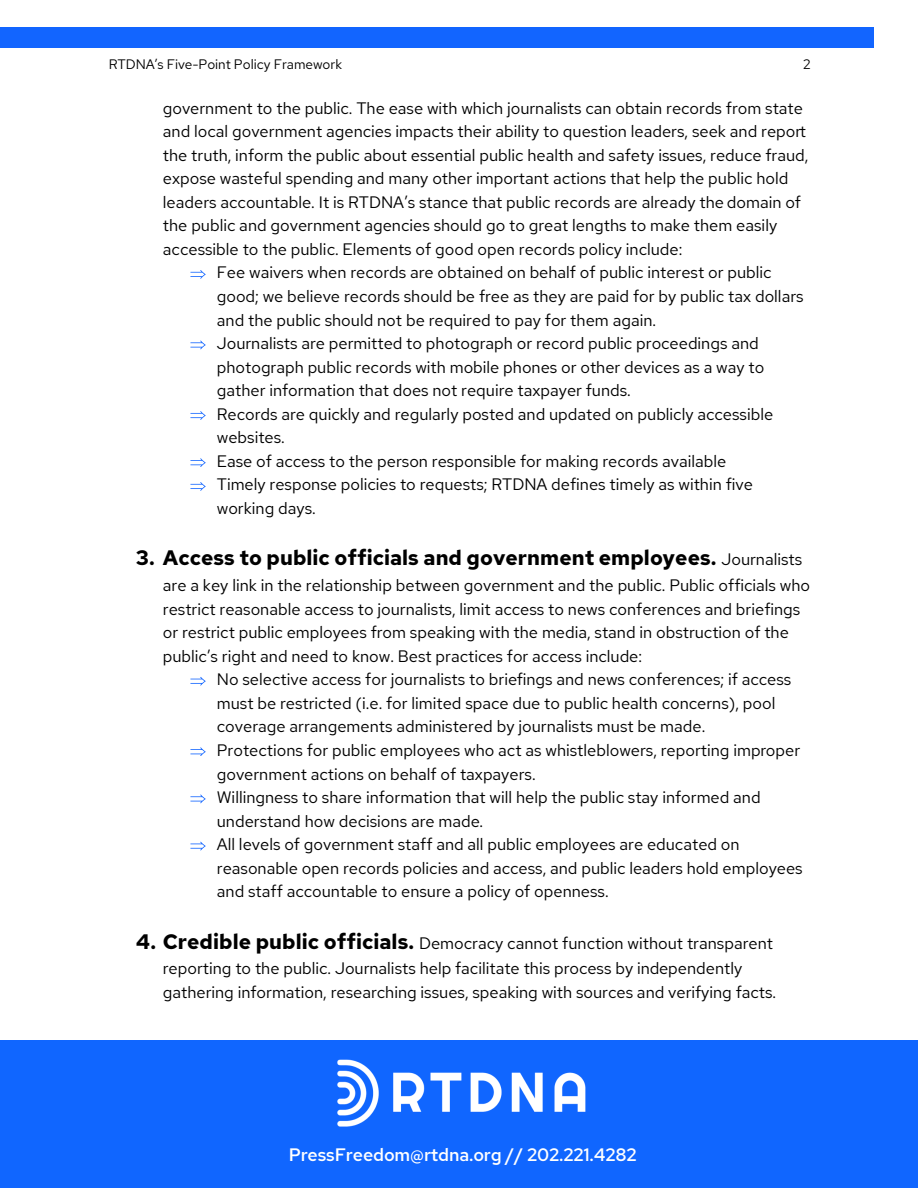
<style>
.page{position:relative;width:918px;height:1188px;background:#fff}
.page>*{position:absolute;margin:0;border:0;box-sizing:border-box;transform-origin:0 0}
.t1{font:700 20.85px "Red Hat Text";letter-spacing:.005em;color:#000}
.t2{font:500 18px "Red Hat Text";letter-spacing:-.01em;color:#fff}
.t3{font:16.5px/23.5px "Red Hat Text";color:#000}
.t4{font:13.65px "Red Hat Text";color:#000}
.s1{font-weight:400;font-size:16.5px}
.s2{font-weight:700;font-size:20.85px}
</style>
<div class="page">
<div style="left:0;top:1040px;width:918px;height:148px;background:#1066ff"></div>
<img style="left:337px;top:1059px;width:249px;height:68px">
<div style="left:0;top:27px;width:873px;height:21px;background:#1265ff"></div>
<svg style="left:190px;top:270px;width:16px;height:9px"></svg>
<svg style="left:190px;top:341px;width:16px;height:8px"></svg>
<svg style="left:190px;top:411px;width:16px;height:9px"></svg>
<svg style="left:190px;top:458px;width:16px;height:9px"></svg>
<svg style="left:190px;top:482px;width:16px;height:9px"></svg>
<svg style="left:190px;top:677px;width:16px;height:8px"></svg>
<svg style="left:190px;top:748px;width:16px;height:8px"></svg>
<svg style="left:190px;top:795px;width:16px;height:8px"></svg>
<svg style="left:190px;top:842px;width:16px;height:8px"></svg>
<p class="t4" style="left:109px;top:55px;width:235px">RTDNA’s Five-Point Policy Framework</p>
<p class="t4" style="left:803px;top:55px;width:9px">2</p>
<p class="t3" style="left:163px;top:96px;width:642px">government to the public. The ease with which journalists can obtain records from state</p>
<p class="t3" style="left:163px;top:119px;width:645px">and local government agencies impacts their ability to question leaders, seek and report</p>
<p class="t3" style="left:163px;top:143px;width:647px">the truth, inform the public about essential public health and safety issues, reduce fraud,</p>
<p class="t3" style="left:163px;top:166px;width:627px">expose wasteful spending and many other important actions that help the public hold</p>
<p class="t3" style="left:163px;top:190px;width:640px">leaders accountable. It is RTDNA’s stance that public records are already the domain of</p>
<p class="t3" style="left:163px;top:213px;width:616px">the public and government agencies should go to great lengths to make them easily</p>
<p class="t3" style="left:163px;top:237px;width:521px">accessible to the public. Elements of good open records policy include:</p>
<p class="t3" style="left:217px;top:261px;width:556px">Fee waivers when records are obtained on behalf of public interest or public</p>
<p class="t3" style="left:217px;top:284px;width:588px">good; we believe records should be free as they are paid for by public tax dollars</p>
<p class="t3" style="left:217px;top:308px;width:441px">and the public should not be required to pay for them again.</p>
<p class="t3" style="left:217px;top:331px;width:543px">Journalists are permitted to photograph or record public proceedings and</p>
<p class="t3" style="left:217px;top:355px;width:549px">photograph public records with mobile phones or other devices as a way to</p>
<p class="t3" style="left:217px;top:378px;width:416px">gather information that does not require taxpayer funds.</p>
<p class="t3" style="left:217px;top:402px;width:558px">Records are quickly and regularly posted and updated on publicly accessible</p>
<p class="t3" style="left:217px;top:425px;width:70px">websites.</p>
<p class="t3" style="left:217px;top:449px;width:511px">Ease of access to the person responsible for making records available</p>
<p class="t3" style="left:217px;top:473px;width:538px">Timely response policies to requests; RTDNA defines timely as within five</p>
<p class="t3" style="left:217px;top:496px;width:100px">working days.</p>
<p class="t1" style="left:136px;top:544px;width:668px">3. Access to public officials and government employees. <span class="s1">Journalists</span></p>
<p class="t3" style="left:163px;top:573px;width:649px">are a key link in the relationship between government and the public. Public officials who restrict reasonable access to journalists, limit access to news conferences and briefings or restrict public employees from speaking with the media, stand in obstruction of the public’s right and need to know. Best practices for access include:</p>
<p class="t3" style="left:217px;top:667px;width:587px">No selective access for journalists to briefings and news conferences; if access must be restricted (i.e. for limited space due to public health concerns), pool coverage arrangements administered by journalists must be made.<br>Protections for public employees who act as whistleblowers, reporting improper government actions on behalf of taxpayers.<br>Willingness to share information that will help the public stay informed and understand how decisions are made.<br>All levels of government staff and all public employees are educated on reasonable open records policies and access, and public leaders hold employees and staff accountable to ensure a policy of openness.</p>
<p class="t3" style="left:136px;top:930px;width:639px;line-height:25.5px;text-align:center"><span class="s2">4. Credible public officials.</span> Democracy cannot function without transparent reporting to the public. Journalists help facilitate this process by independently</p>
<p class="t3" style="left:163px;top:980px;width:615px">gathering information, researching issues, speaking with sources and verifying facts.</p>
<p class="t2" style="left:289px;top:1143px;width:350px">PressFreedom@rtdna.org // 202.221.4282</p>
</div>
